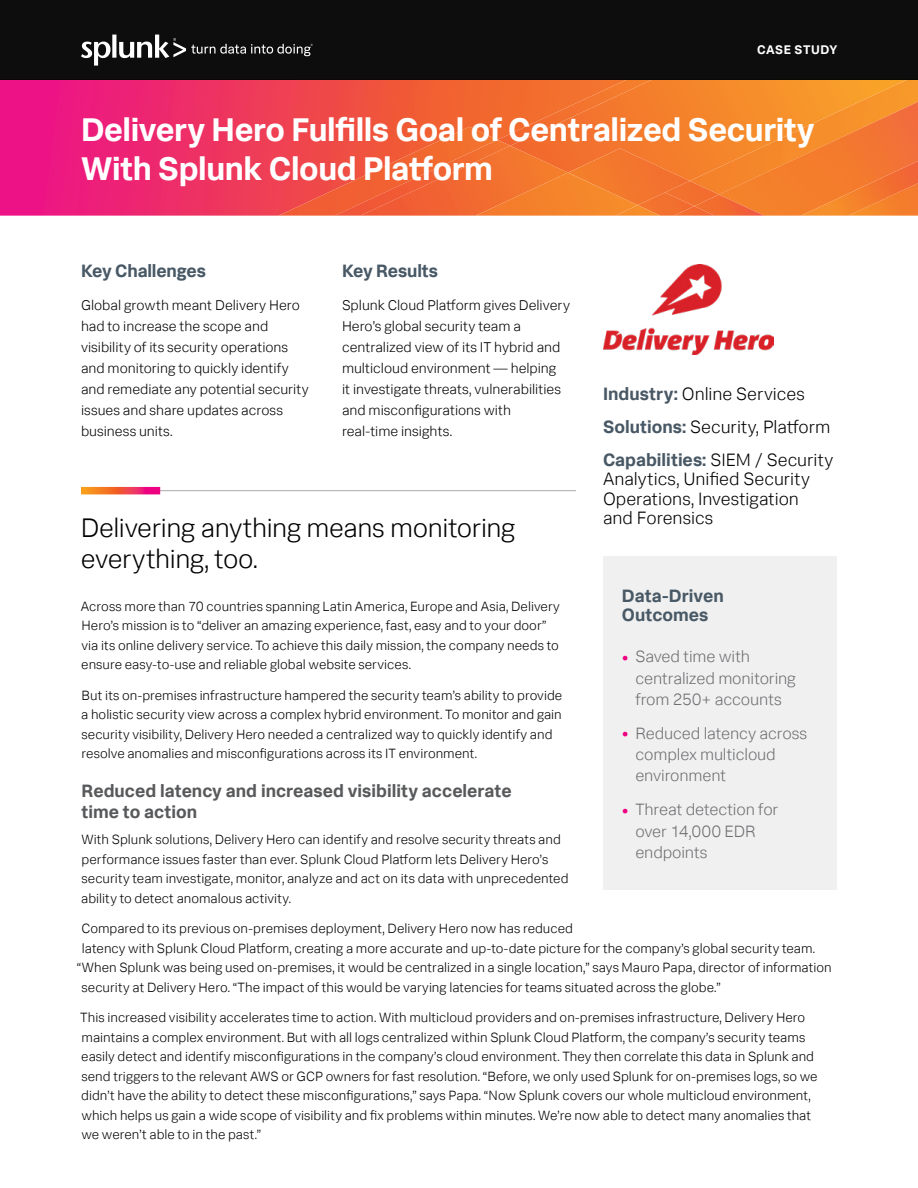
<style>
.page{position:relative;width:918px;height:1188px;background:#fff}
.page>*{position:absolute;margin:0;border:0;box-sizing:border-box;transform-origin:0 0}
.t1{font:700 33px/39px "Splunk Data Sans Pro";letter-spacing:-.015em;color:#fff}
.t2{font:300 27px/31.5px "Splunk Data Sans Pro";letter-spacing:-.015em;color:#000}
.t3{font:300 18px/33px "Splunk Data Sans Pro";letter-spacing:-.005em;color:#000}
.t4{font:700 18px/21px "Splunk Data Sans Pro";color:#58595b}
.t5{font:700 18px/19.5px "Splunk Data Sans Pro";letter-spacing:-.005em;color:#485865}
.t6{font:300 16.5px/21px "Splunk Data Sans Pro";letter-spacing:-.01em;color:#6d6e71}
.t7{font:300 14.25px/21px "Splunk Data Sans Pro";color:#000}
.t8{font:300 13.5px/19.5px "Splunk Data Sans Pro";color:#000}
.t9{font:700 12.6px "Splunk Data Sans Pro";letter-spacing:.045em;color:#fff}
.s1{font-weight:700;color:#485865}
.s2{font-weight:700;font-size:21px;color:#ed0181}
</style>
<div class="page">
<svg style="left:0;top:80px;width:918px;height:136px;background:#ee3165"></svg>
<img style="left:719px;top:96px;width:199px;height:120px">
<img style="left:801px;top:155px;width:117px;height:61px">
<svg style="left:498px;top:80px;width:409px;height:101px;background:#f4812d"></svg>
<img style="left:690px;top:181px;width:29px;height:14px">
<img style="left:694px;top:195px;width:70px;height:21px">
<img style="left:660px;top:192px;width:34px;height:24px">
<img style="left:674px;top:206px;width:41px;height:10px">
<img style="left:568px;top:148px;width:122px;height:57px">
<img style="left:279px;top:127px;width:219px;height:89px">
<img style="left:335px;top:140px;width:175px;height:76px">
<img style="left:360px;top:146px;width:208px;height:70px">
<img style="left:638px;top:205px;width:22px;height:11px">
<img style="left:476px;top:173px;width:162px;height:43px">
<div style="left:0;top:0;width:918px;height:80px;background:#0d0d0d"></div>
<svg style="left:81px;top:35px;width:232px;height:31px"></svg>
<img style="left:603px;top:265px;width:170px;height:89px">
<hr style="left:81px;top:490px;width:495px;height:1px;background:#a7a9ac">
<svg style="left:81px;top:487px;width:79px;height:7px"></svg>
<div style="left:603px;top:556px;width:234px;height:334px;background:#f0f0f0"></div>
<p class="t9" style="left:757px;top:42px;width:82px">CASE STUDY</p>
<h1 class="t1" style="left:81px;top:110px;width:735px">Delivery Hero Fulfills Goal of Centralized Security<br>With Splunk Cloud Platform</h1>
<h3 class="t5" style="left:81px;top:261px;width:126px">Key Challenges</h3>
<p class="t7" style="left:81px;top:294px;width:229px">Global growth meant Delivery Hero had to increase the scope and visibility of its security operations and monitoring to quickly identify and remediate any potential security issues and share updates across business units.</p>
<h3 class="t5" style="left:342px;top:261px;width:98px">Key Results</h3>
<p class="t7" style="left:342px;top:294px;width:230px">Splunk Cloud Platform gives Delivery<br>Hero’s global security team a centralized view of its IT hybrid and multicloud environment — helping<br>it investigate threats, vulnerabilities and misconfigurations with real-time insights.</p>
<h3 class="t3" style="left:603px;top:377px;width:232px"><span class="s1">Industry:</span> Online Services<br><span class="s1">Solutions:</span> Security, Platform<br><span class="s1">Capabilities:</span> SIEM / Security</h3>
<h3 class="t3" style="left:603px;top:469px;width:209px;line-height:19.5px">Analytics, Unified Security<br>Operations, Investigation and Forensics</h3>
<h2 class="t2" style="left:81px;top:512px;width:436px">Delivering anything means monitoring everything, too.</h2>
<p class="t8" style="left:81px;top:596px;width:481px">Across more than 70 countries spanning Latin America, Europe and Asia, Delivery Hero’s mission is to “deliver an amazing experience, fast, easy and to your door” via its online delivery service. To achieve this daily mission, the company needs to ensure easy-to-use and reliable global website services.</p>
<p class="t8" style="left:81px;top:685px;width:483px">But its on-premises infrastructure hampered the security team’s ability to provide a holistic security view across a complex hybrid environment. To monitor and gain security visibility, Delivery Hero needed a centralized way to quickly identify and resolve anomalies and misconfigurations across its IT environment.</p>
<h3 class="t4" style="left:81px;top:780px;width:432px">Reduced latency and increased visibility accelerate time to action</h3>
<p class="t8" style="left:81px;top:830px;width:489px">With Splunk solutions, Delivery Hero can identify and resolve security threats and performance issues faster than ever. Splunk Cloud Platform lets Delivery Hero’s security team investigate, monitor, analyze and act on its data with unprecedented ability to detect anomalous activity.</p>
<p class="t8" style="left:81px;top:919px;width:493px">Compared to its previous on-premises deployment, Delivery Hero now has reduced</p>
<p class="t8" style="left:82px;top:938px;width:735px">latency with Splunk Cloud Platform, creating a more accurate and up-to-date picture for the company’s global security team.</p>
<p class="t8" style="left:77px;top:958px;width:756px">“When Splunk was being used on-premises, it would be centralized in a single location,” says Mauro Papa, director of information</p>
<p class="t8" style="left:82px;top:977px;width:641px">security at Delivery Hero. “The impact of this would be varying latencies for teams situated across the globe.”</p>
<p class="t8" style="left:80px;top:1008px;width:739px">This increased visibility accelerates time to action. With multicloud providers and on-premises infrastructure, Delivery Hero maintains a complex environment. But with all logs centralized within Splunk Cloud Platform, the company’s security teams easily detect and identify misconfigurations in the company’s cloud environment. They then correlate this data in Splunk and send triggers to the relevant AWS or GCP owners for fast resolution. “Before, we only used Splunk for on-premises logs, so we didn’t have the ability to detect these misconfigurations,” says Papa. “Now Splunk covers our whole multicloud environment, which helps us gain a wide scope of visibility and fix problems within minutes. We’re now able to detect many anomalies that we weren’t able to in the past.”</p>
<h3 class="t5" style="left:622px;top:585px;width:103px">Data-Driven<br>Outcomes</h3>
<p class="t6" style="left:635px;top:646px;width:162px;text-indent:-14px"><span class="s2">•</span> Saved time with centralized monitoring from 250+ accounts</p>
<p class="t6" style="left:635px;top:723px;width:173px;text-indent:-14px"><span class="s2">•</span> Reduced latency across complex multicloud environment</p>
<p class="t6" style="left:635px;top:799px;width:145px;text-indent:-14px"><span class="s2">•</span> Threat detection for over 14,000 EDR endpoints</p>
</div>
